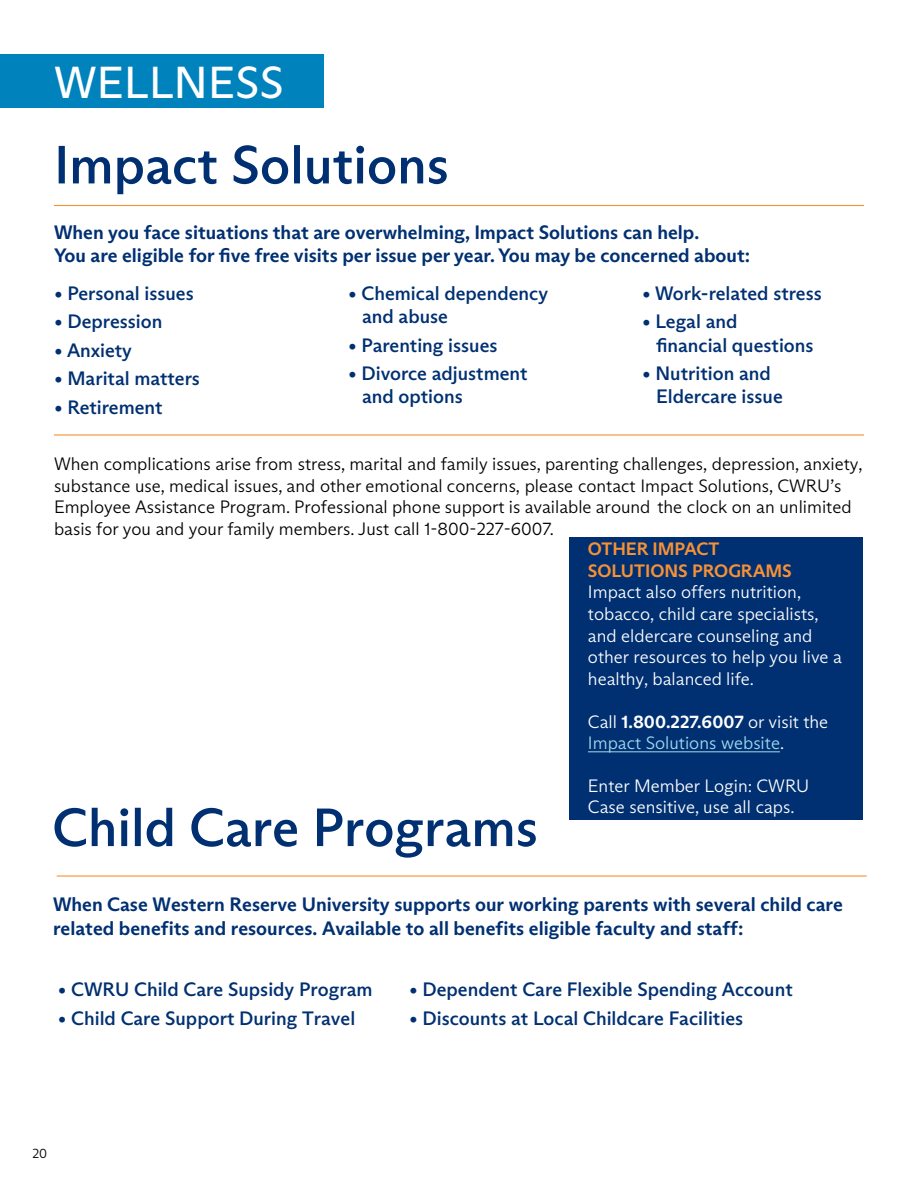
<style>
.page{position:relative;width:918px;height:1188px;background:#fff}
.page>*{position:absolute;margin:0;border:0;box-sizing:border-box;transform-origin:0 0}
.t1{font:500 54px "ABC Arizona Sans";color:#013072}
.t2{font:45px "ABC Arizona Sans";letter-spacing:.01em;color:#fff}
.t3{font:500 19.5px/23.4px "ABC Arizona Sans";color:#013072}
.t4{font:700 19.5px/23.4px "ABC Arizona Sans";color:#013072}
.t5{font:300 18px/21.6px "ABC Arizona Sans";color:#000}
.t6{font:300 18px/21.8px "ABC Arizona Sans";color:#fff}
.t7{font:300 18px/20.2px "ABC Arizona Sans";color:#9fdbed}
.t8{font:700 18px/21.8px "ABC Arizona Sans";color:#f79135}
.t9{font:300 13.5px "ABC Arizona Sans";color:#000}
.s1{color:#fff}
.s2{font-weight:700;color:#fff}
</style>
<div class="page">
<hr style="left:54px;top:434px;width:810px;height:2px;background:#f79135">
<div style="left:0;top:54px;width:324px;height:54px;background:#0082bd"></div>
<div style="left:570px;top:538px;width:293px;height:282px;background:#013072"></div>
<hr style="left:917px;top:54px;width:1px;height:54px;background:#0082bd">
<hr style="left:54px;top:205px;width:810px;height:1px;background:#f79135">
<hr style="left:588px;top:751px;width:192px;height:1px;background:#9fdbed">
<hr style="left:57px;top:875px;width:810px;height:2px;background:#f79135">
<h2 class="t2" style="left:54px;top:55px;width:231px">WELLNESS</h2>
<h1 class="t1" style="left:54px;top:132px;width:396px">Impact Solutions</h1>
<p class="t4" style="left:54px;top:220px;width:698px">When you face situations that are overwhelming, Impact Solutions can help.<br>You are eligible for five free visits per issue per year. You may be concerned about:</p>
<p class="t3" style="left:54px;top:281px;width:141px">• Personal issues</p>
<p class="t3" style="left:54px;top:310px;width:110px">• Depression</p>
<p class="t3" style="left:54px;top:338px;width:80px">• Anxiety</p>
<p class="t3" style="left:54px;top:367px;width:147px">• Marital matters</p>
<p class="t3" style="left:54px;top:395px;width:110px">• Retirement</p>
<p class="t3" style="left:362px;top:281px;width:187px;text-indent:-14px">• Chemical dependency and abuse</p>
<p class="t3" style="left:348px;top:333px;width:151px">• Parenting issues</p>
<p class="t3" style="left:362px;top:362px;width:167px;text-indent:-14px">• Divorce adjustment and options</p>
<p class="t3" style="left:642px;top:281px;width:181px">• Work-related stress</p>
<p class="t3" style="left:656px;top:310px;width:159px;text-indent:-14px">• Legal and<br>financial questions</p>
<p class="t3" style="left:656px;top:362px;width:128px;text-indent:-14px">• Nutrition and<br>Eldercare issue</p>
<p class="t5" style="left:54px;top:453px;width:810px">When complications arise from stress, marital and family issues, parenting challenges, depression, anxiety, substance use, medical issues, and other emotional concerns, please contact Impact Solutions, CWRU’s Employee Assistance Program. Professional phone support is available around the clock on an unlimited basis for you and your family members. Just call 1-800-227-6007.</p>
<h1 class="t1" style="left:52px;top:795px;width:487px">Child Care Programs</h1>
<p class="t8" style="left:588px;top:538px;width:205px">OTHER IMPACT<br>SOLUTIONS PROGRAMS</p>
<p class="t6" style="left:588px;top:581px;width:256px">Impact also offers nutrition, tobacco, child care specialists, and eldercare counseling and other resources to help you live a healthy, balanced life.</p>
<p class="t7" style="left:588px;top:712px;width:242px"><span class="s1">Call</span> <span class="s2">1.800.227.6007</span> <span class="s1">or visit the<br></span>Impact Solutions website<span class="s1">.</span></p>
<p class="t6" style="left:588px;top:775px;width:223px;line-height:21px">Enter Member Login: CWRU<br>Case sensitive, use all caps.</p>
<p class="t4" style="left:53px;top:893px;width:791px">When Case Western Reserve University supports our working parents with several child care related benefits and resources. Available to all benefits eligible faculty and staff:</p>
<p class="t3" style="left:58px;top:978px;width:316px">• CWRU Child Care Supsidy Program</p>
<p class="t3" style="left:58px;top:1006px;width:299px">• Child Care Support During Travel</p>
<p class="t3" style="left:409px;top:978px;width:385px">• Dependent Care Flexible Spending Account</p>
<p class="t3" style="left:409px;top:1006px;width:336px">• Discounts at Local Childcare Facilities</p>
<p class="t9" style="left:32px;top:1146px;width:16px">20</p>
</div>
